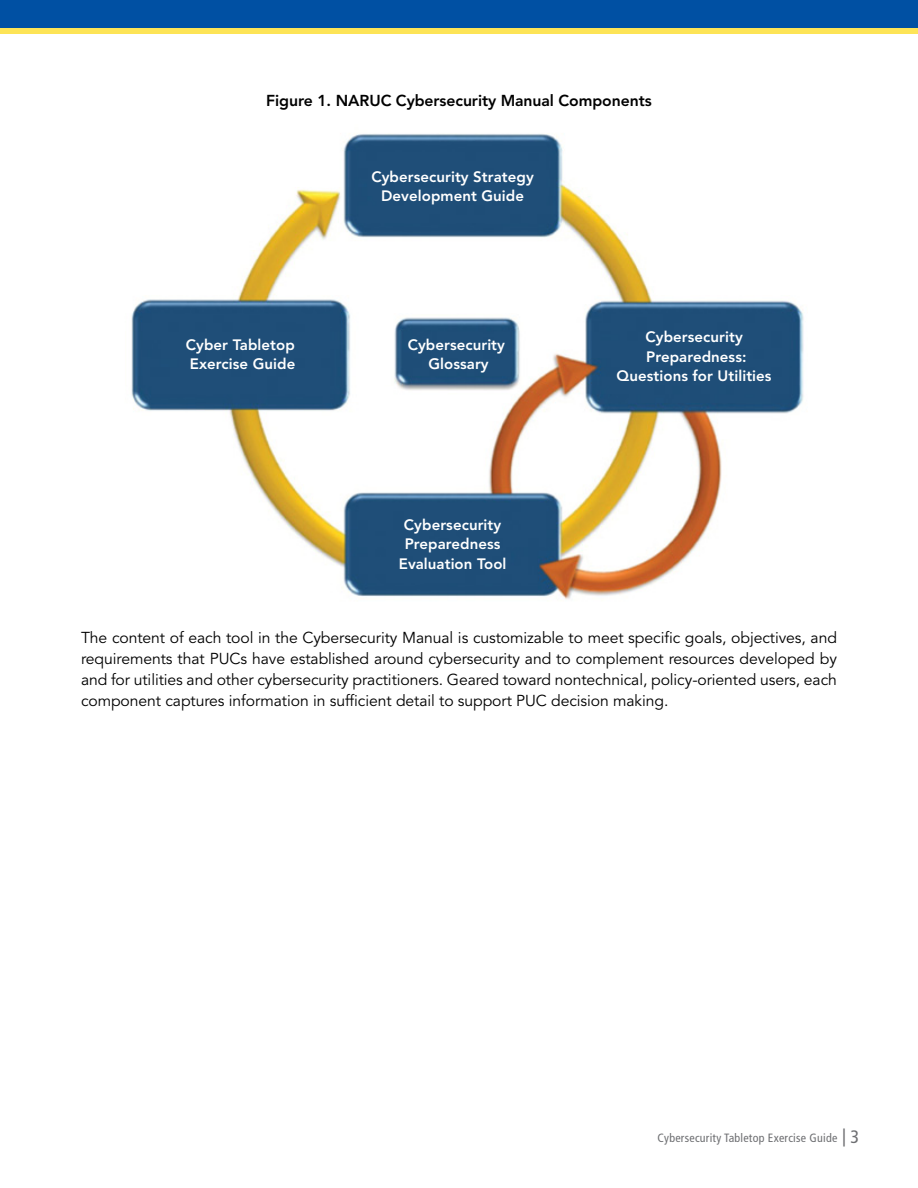
<style>
.page{position:relative;width:918px;height:1188px;background:#fff}
.page>*{position:absolute;margin:0;border:0;box-sizing:border-box;transform-origin:0 0}
.t1{font:15.75px/21px "Avenir";letter-spacing:-.005em;color:#000;text-align:justify}
.t2{font:800 15.75px "Avenir";letter-spacing:-.005em;color:#000}
.t3{font:800 15px/19.5px "Avenir";letter-spacing:.005em;color:#fff;text-align:center}
.t4{font:condensed 12px "Frutiger LT Std";letter-spacing:.02em;color:#6d6e71}
.s1{font-size:18px}
</style>
<div class="page">
<div style="left:0;top:0;width:918px;height:32px;background:#0050a3"></div>
<div style="left:0;top:28px;width:918px;height:6px;background:#fde457"></div>
<img style="left:131px;top:133px;width:673px;height:467px">
<p class="t2" style="left:266px;top:92px;width:387px">Figure 1. NARUC Cybersecurity Manual Components</p>
<p class="t3" style="left:371px;top:167px;width:164px">Cybersecurity Strategy<br>Development Guide</p>
<p class="t3" style="left:186px;top:335px;width:111px;text-align:left">Cyber Tabletop<br>Exercise Guide</p>
<p class="t3" style="left:408px;top:335px;width:99px">Cybersecurity<br>Glossary</p>
<p class="t3" style="left:617px;top:327px;width:156px">Cybersecurity<br>Preparedness:<br>Questions for Utilities</p>
<p class="t3" style="left:399px;top:515px;width:109px">Cybersecurity<br>Preparedness<br>Evaluation Tool</p>
<p class="t1" style="left:81px;top:628px;width:758px">The content of each tool in the Cybersecurity Manual is customizable to meet specific goals, objectives, and requirements that PUCs have established around cybersecurity and to complement resources developed by and for utilities and other cybersecurity practitioners. Geared toward nontechnical, policy-oriented users, each component captures information in sufficient detail to support PUC decision making.</p>
<p class="t4" style="left:658px;top:1130px;width:203px">Cybersecurity Tabletop Exercise Guide <span class="s1">| 3</span></p>
</div>
